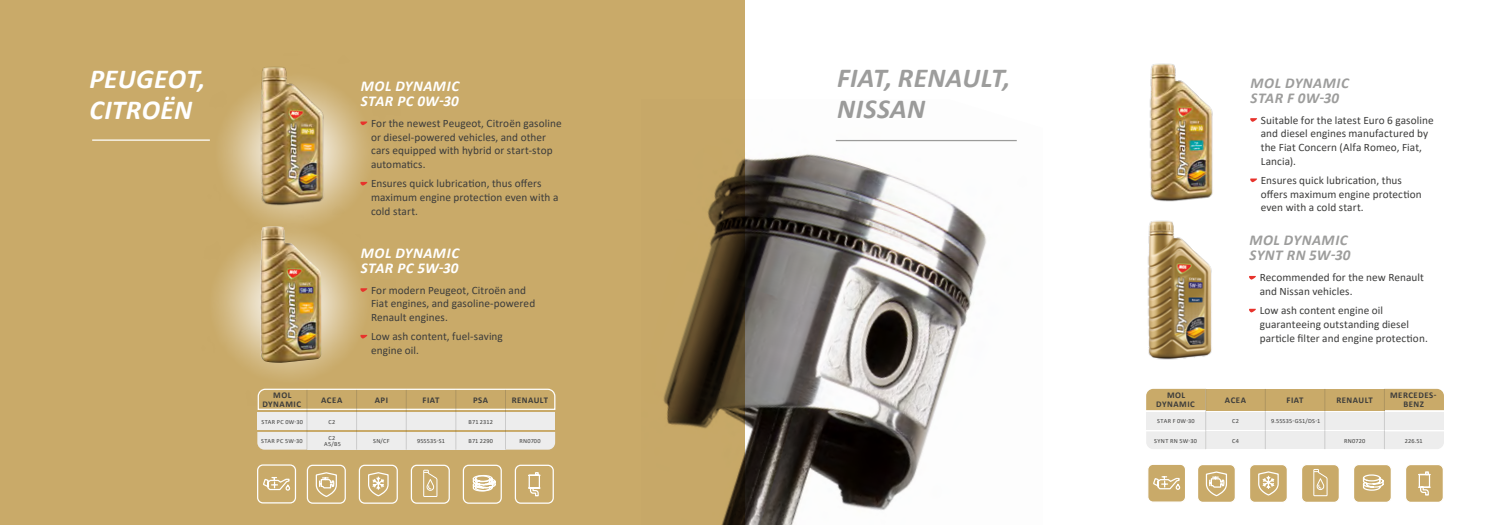
<style>
.page{position:relative;width:1489px;height:525px;background:#fff}
.page>*{position:absolute;margin:0;border:0;box-sizing:border-box;transform-origin:0 0}
.t1{font:italic 700 27.5px/31.2px "Calibri";letter-spacing:.01em;color:#9d9d9c}
.t2{font:italic 700 27.5px/31.2px "Calibri";letter-spacing:.01em;color:#fff}
.t3{font:italic 700 15px/15px "Calibri";letter-spacing:.03em;color:#fff}
.t4{font:italic 700 15px/15px "Calibri";letter-spacing:.03em;color:#9d9d9c}
.t5{font:11.25px/13.8px "Calibri";letter-spacing:.005em;color:#3c3c3b}
.t6{font:700 8.75px/8.8px "Calibri";letter-spacing:.055em;color:#3c3c3b;text-align:center}
.t7{font:6.25px/6.2px "Calibri";letter-spacing:.025em;color:#3c3c3b;text-align:center}
.t8{font:6.25px "Calibri";letter-spacing:.05em;color:#3c3c3b}
.t9{font:6.25px "Calibri";letter-spacing:.06em;color:#3c3c3b}
</style>
<div class="page">
<div style="left:0;top:0;width:744px;height:524px;background:#c9aa69"></div>
<img style="left:222px;top:89px;width:146px;height:108px">
<img style="left:216px;top:197px;width:152px;height:180px">
<img style="left:260px;top:66px;width:67px;height:141px">
<svg style="left:360px;top:288px;width:7px;height:4px"></svg>
<svg style="left:360px;top:335px;width:7px;height:3px"></svg>
<svg style="left:360px;top:121px;width:7px;height:4px"></svg>
<svg style="left:360px;top:182px;width:7px;height:3px"></svg>
<img style="left:260px;top:226px;width:61px;height:136px">
<hr style="left:92px;top:139px;width:118px;height:2px;background:#fff">
<div style="left:359px;top:464px;width:39px;height:39px;border:1px solid #fff;border-radius:5px"></div>
<svg style="left:368px;top:472px;width:21px;height:25px"></svg>
<div style="left:515px;top:464px;width:39px;height:39px;border:1px solid #fff;border-radius:5px"></div>
<svg style="left:528px;top:472px;width:13px;height:24px"></svg>
<div style="left:307px;top:464px;width:39px;height:39px;border:1px solid #fff;border-radius:5px"></div>
<svg style="left:315px;top:472px;width:22px;height:25px"></svg>
<div style="left:463px;top:464px;width:39px;height:39px;border:1px solid #fff;border-radius:5px"></div>
<svg style="left:472px;top:475px;width:24px;height:17px"></svg>
<div style="left:411px;top:464px;width:39px;height:39px;border:1px solid #fff;border-radius:5px"></div>
<svg style="left:423px;top:469px;width:14px;height:27px"></svg>
<div style="left:257px;top:464px;width:39px;height:39px;border:1px solid #fff;border-radius:5px"></div>
<svg style="left:263px;top:477px;width:28px;height:14px"></svg>
<img style="left:1148px;top:220px;width:64px;height:140px">
<img style="left:1149px;top:63px;width:64px;height:139px">
<svg style="left:1250px;top:118px;width:6px;height:4px"></svg>
<svg style="left:1250px;top:178px;width:6px;height:4px"></svg>
<svg style="left:1249px;top:276px;width:6px;height:3px"></svg>
<svg style="left:1249px;top:308px;width:6px;height:4px"></svg>
<div style="left:1249px;top:464px;width:38px;height:38px;background:#c9aa69;border-radius:5px"></div>
<div style="left:1248px;top:463px;width:39px;height:39px;border:1px solid #fff;border-radius:5px"></div>
<svg style="left:1258px;top:471px;width:21px;height:25px"></svg>
<div style="left:1405px;top:464px;width:38px;height:38px;background:#c9aa69;border-radius:5px"></div>
<div style="left:1404px;top:463px;width:39px;height:39px;border:1px solid #fff;border-radius:5px"></div>
<svg style="left:1418px;top:471px;width:13px;height:25px"></svg>
<div style="left:1197px;top:464px;width:38px;height:38px;background:#c9aa69;border-radius:5px"></div>
<div style="left:1196px;top:463px;width:39px;height:39px;border:1px solid #fff;border-radius:5px"></div>
<svg style="left:1205px;top:471px;width:22px;height:26px"></svg>
<div style="left:1353px;top:464px;width:38px;height:38px;background:#c9aa69;border-radius:5px"></div>
<div style="left:1352px;top:463px;width:39px;height:39px;border:1px solid #fff;border-radius:5px"></div>
<svg style="left:1362px;top:474px;width:22px;height:17px"></svg>
<div style="left:1301px;top:464px;width:38px;height:38px;background:#c9aa69;border-radius:5px"></div>
<div style="left:1300px;top:463px;width:39px;height:39px;border:1px solid #fff;border-radius:5px"></div>
<svg style="left:1313px;top:469px;width:14px;height:27px"></svg>
<div style="left:1147px;top:464px;width:38px;height:38px;background:#c9aa69;border-radius:5px"></div>
<div style="left:1147px;top:463px;width:39px;height:39px;border:1px solid #fff;border-radius:5px"></div>
<svg style="left:1153px;top:476px;width:27px;height:14px"></svg>
<img style="left:663px;top:100px;width:354px;height:424px">
<div style="left:456px;top:412px;width:49px;height:18px;background:#ededed"></div>
<div style="left:307px;top:412px;width:49px;height:18px;background:#ededed"></div>
<div style="left:406px;top:412px;width:50px;height:18px;background:#ededed"></div>
<div style="left:505px;top:412px;width:50px;height:18px;background:#ededed"></div>
<div style="left:257px;top:412px;width:50px;height:18px;background:#ededed"></div>
<div style="left:356px;top:412px;width:50px;height:18px;background:#ededed"></div>
<svg style="left:257px;top:432px;width:49px;height:17px"></svg>
<div style="left:307px;top:431px;width:49px;height:18px;background:#ededed"></div>
<div style="left:356px;top:431px;width:50px;height:18px;background:#ededed"></div>
<div style="left:406px;top:431px;width:50px;height:18px;background:#ededed"></div>
<div style="left:456px;top:431px;width:49px;height:18px;background:#ededed"></div>
<svg style="left:506px;top:432px;width:49px;height:17px"></svg>
<div style="left:1205px;top:411px;width:60px;height:18px;background:#ededed"></div>
<div style="left:1324px;top:411px;width:60px;height:18px;background:#ededed"></div>
<div style="left:1384px;top:411px;width:59px;height:18px;background:#ededed"></div>
<div style="left:1146px;top:411px;width:59px;height:18px;background:#ededed"></div>
<div style="left:1265px;top:411px;width:59px;height:18px;background:#ededed"></div>
<svg style="left:1146px;top:431px;width:59px;height:18px"></svg>
<div style="left:1205px;top:431px;width:60px;height:18px;background:#ededed"></div>
<div style="left:1265px;top:431px;width:59px;height:18px;background:#ededed"></div>
<div style="left:1324px;top:431px;width:60px;height:18px;background:#ededed"></div>
<svg style="left:1384px;top:431px;width:59px;height:18px"></svg>
<svg style="left:1146px;top:388px;width:59px;height:22px"></svg>
<div style="left:1205px;top:388px;width:60px;height:22px;background:#c9aa69"></div>
<div style="left:1265px;top:388px;width:59px;height:22px;background:#c9aa69"></div>
<div style="left:1324px;top:388px;width:60px;height:22px;background:#c9aa69"></div>
<svg style="left:1384px;top:388px;width:59px;height:22px"></svg>
<hr style="left:1205px;top:388px;width:1px;height:61px;background:#3c3c3b">
<hr style="left:1264px;top:388px;width:1px;height:61px;background:#3c3c3b">
<hr style="left:1324px;top:388px;width:1px;height:61px;background:#3c3c3b">
<hr style="left:1383px;top:388px;width:1px;height:61px;background:#3c3c3b">
<svg style="left:257px;top:388px;width:299px;height:22px"></svg>
<hr style="left:306px;top:389px;width:1px;height:60px;background:#3c3c3b">
<hr style="left:356px;top:389px;width:1px;height:60px;background:#3c3c3b">
<hr style="left:406px;top:389px;width:1px;height:60px;background:#3c3c3b">
<hr style="left:455px;top:389px;width:1px;height:60px;background:#3c3c3b">
<hr style="left:505px;top:389px;width:1px;height:60px;background:#3c3c3b">
<h1 class="t1" style="left:837px;top:61px;width:174px">FIAT, RENAULT,<br>NISSAN</h1>
<h1 class="t2" style="left:89px;top:62px;width:117px">PEUGEOT,<br>CITROËN</h1>
<h2 class="t4" style="left:1250px;top:75px;width:100px">MOL DYNAMIC<br>STAR F 0W-30</h2>
<p class="t5" style="left:1260px;top:113px;width:174px">Suitable for the latest Euro 6 gasoline and diesel engines manufactured by the Fiat Concern (Alfa Romeo, Fiat,<br>Lancia).</p>
<p class="t5" style="left:1260px;top:173px;width:162px">Ensures quick lubrication, thus offers maximum engine protection even with a cold start.</p>
<h2 class="t4" style="left:1249px;top:232px;width:103px">MOL DYNAMIC<br>SYNT RN 5W-30</h2>
<p class="t5" style="left:1259px;top:270px;width:166px">Recommended for the new Renault and Nissan vehicles.</p>
<p class="t5" style="left:1259px;top:303px;width:170px">Low ash content engine oil guaranteeing outstanding diesel particle filter and engine protection.</p>
<h2 class="t3" style="left:361px;top:78px;width:100px">MOL DYNAMIC<br>STAR PC 0W-30</h2>
<p class="t5" style="left:371px;top:116px;width:192px">For the newest Peugeot, Citroën gasoline or diesel-powered vehicles, and other cars equipped with hybrid or start-stop automatics.</p>
<p class="t5" style="left:371px;top:176px;width:189px">Ensures quick lubrication, thus offers maximum engine protection even with a cold start.</p>
<h2 class="t3" style="left:361px;top:245px;width:100px">MOL DYNAMIC<br>STAR PC 5W-30</h2>
<p class="t5" style="left:371px;top:282px;width:166px">For modern Peugeot, Citroën and<br>Fiat engines, and gasoline-powered<br>Renault engines.</p>
<p class="t5" style="left:371px;top:329px;width:133px">Low ash content, fuel-saving engine oil.</p>
<p class="t6" style="left:262px;top:390px;width:40px">MOL<br>DYNAMIC</p>
<p class="t6" style="left:321px;top:395px;width:23px">ACEA</p>
<p class="t6" style="left:375px;top:395px;width:15px">API</p>
<p class="t6" style="left:422px;top:395px;width:18px">FIAT</p>
<p class="t6" style="left:473px;top:395px;width:17px">PSA</p>
<p class="t6" style="left:511px;top:395px;width:38px">RENAULT</p>
<p class="t8" style="left:261px;top:417px;width:43px">STAR PC 0W-30</p>
<p class="t7" style="left:328px;top:418px;width:8px">C2</p>
<p class="t7" style="left:468px;top:418px;width:26px">B71 2312</p>
<p class="t8" style="left:261px;top:436px;width:43px">STAR PC 5W-30</p>
<p class="t7" style="left:324px;top:434px;width:18px">C2<br>A5/B5</p>
<p class="t7" style="left:373px;top:437px;width:18px">SN/CF</p>
<p class="t7" style="left:417px;top:437px;width:29px">955535-S1</p>
<p class="t7" style="left:468px;top:437px;width:26px">B71 2290</p>
<p class="t7" style="left:519px;top:437px;width:23px">RN0700</p>
<p class="t6" style="left:1156px;top:391px;width:40px">MOL<br>DYNAMIC</p>
<p class="t6" style="left:1224px;top:395px;width:23px">ACEA</p>
<p class="t6" style="left:1286px;top:395px;width:18px">FIAT</p>
<p class="t6" style="left:1336px;top:395px;width:38px">RENAULT</p>
<p class="t6" style="left:1389px;top:391px;width:48px">MERCEDES-<br>BENZ</p>
<p class="t7" style="left:1157px;top:417px;width:39px">STAR F 0W-30</p>
<p class="t7" style="left:1231px;top:417px;width:8px">C2</p>
<p class="t7" style="left:1271px;top:417px;width:51px">9.55535-GS1/DS-1</p>
<p class="t9" style="left:1154px;top:436px;width:44px">SYNT RN 5W-30</p>
<p class="t7" style="left:1231px;top:437px;width:8px">C4</p>
<p class="t7" style="left:1343px;top:437px;width:23px">RN0720</p>
<p class="t7" style="left:1404px;top:437px;width:19px">226.51</p>
</div>
